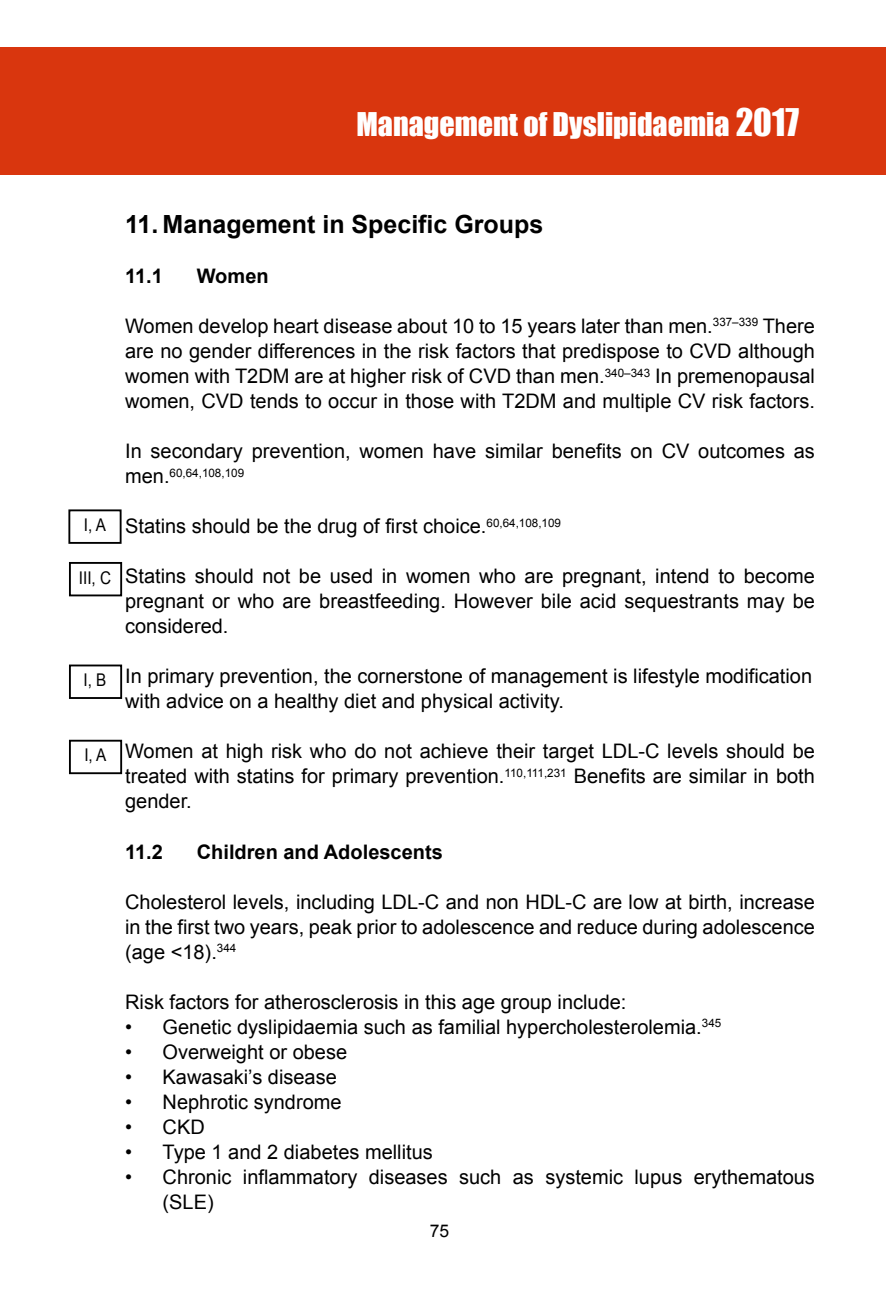
<style>
.page{position:relative;width:886px;height:1312px;background:#fff}
.page>*{position:absolute;margin:0;border:0;box-sizing:border-box;transform-origin:0 0}
.t1{font:30px "Impact";color:#fff}
.t2{font:700 25px "Arial";color:#000}
.t3{font:20px/25px "Arial";color:#000;text-align:justify}
.t4{font:700 20px "Arial";color:#000}
.t5{font:17.5px "Arial";color:#000;scale:.87 1}
.t6{font:17.5px "Arial";color:#000}
.t7{font:11.75px "Arial";color:#000}
.s1{font-size:35px}
.s2{font-size:20px}
</style>
<div class="page">
<div style="left:68px;top:509px;width:54px;height:34px;border:2px solid #000"></div>
<div style="left:69px;top:562px;width:53px;height:34px;border:2px solid #000"></div>
<div style="left:69px;top:664px;width:53px;height:34px;border:2px solid #000"></div>
<div style="left:69px;top:739px;width:53px;height:35px;border:2px solid #000"></div>
<div style="left:0;top:47px;width:886px;height:127px;background:#d9360e"></div>
<h1 class="t1" style="left:356px;top:101px;width:444px">Management of Dyslipidaemia <span class="s1">2017</span></h1>
<p class="t5" style="left:84px;top:513px;width:27px">I, A</p>
<p class="t5" style="left:79px;top:566px;width:39px">III, C</p>
<p class="t5" style="left:84px;top:668px;width:28px">I, B</p>
<p class="t5" style="left:84px;top:743px;width:27px">I, A</p>
<p class="t2" style="left:125px;top:207px;width:420px">11. Management in Specific Groups</p>
<p class="t4" style="left:125px;top:263px;width:39px">11.1</p>
<p class="t4" style="left:197px;top:263px;width:73px">Women</p>
<p class="t3" style="left:125px;top:314px;width:691px">Women develop heart disease about 10 to 15 years later than men.<sup>337–339</sup> There are no gender differences in the risk factors that predispose to CVD although women with T2DM are at higher risk of CVD than men.<sup>340–343</sup> In premenopausal women, CVD tends to occur in those with T2DM and multiple CV risk factors.</p>
<p class="t3" style="left:125px;top:439px;width:691px">In secondary prevention, women have similar benefits on CV outcomes as</p>
<p class="t7" style="left:125px;top:464px;width:121px"><span class="s2">men.</span>60,64,108,109</p>
<p class="t3" style="left:125px;top:514px;width:437px">Statins should be the drug of first choice.<sup>60,64,108,109</sup></p>
<p class="t3" style="left:125px;top:564px;width:691px">Statins should not be used in women who are pregnant, intend to become pregnant or who are breastfeeding. However bile acid sequestrants may be considered.</p>
<p class="t3" style="left:125px;top:664px;width:688px">In primary prevention, the cornerstone of management is lifestyle modification with advice on a healthy diet and physical activity.</p>
<p class="t3" style="left:125px;top:739px;width:691px">Women at high risk who do not achieve their target LDL-C levels should be treated with statins for primary prevention.<sup>110,111,231</sup> Benefits are similar in both gender.</p>
<p class="t4" style="left:125px;top:838px;width:39px">11.2</p>
<p class="t4" style="left:197px;top:838px;width:247px">Children and Adolescents</p>
<p class="t3" style="left:125px;top:889px;width:691px">Cholesterol levels, including LDL-C and non HDL-C are low at birth, increase in the first two years, peak prior to adolescence and reduce during adolescence (age &lt;18).<sup>344</sup></p>
<p class="t3" style="left:125px;top:989px;width:503px">Risk factors for atherosclerosis in this age group include:</p>
<p class="t3" style="left:125px;top:1014px;width:598px">• Genetic dyslipidaemia such as familial hypercholesterolemia.<sup>345</sup></p>
<p class="t3" style="left:125px;top:1039px;width:224px">• Overweight or obese</p>
<p class="t3" style="left:125px;top:1064px;width:213px">• Kawasaki’s disease</p>
<p class="t3" style="left:125px;top:1089px;width:218px">• Nephrotic syndrome</p>
<p class="t3" style="left:125px;top:1114px;width:81px">• CKD</p>
<p class="t3" style="left:125px;top:1139px;width:309px">• Type 1 and 2 diabetes mellitus</p>
<p class="t3" style="left:163px;top:1164px;width:654px;text-indent:-38px">• Chronic inflammatory diseases such as systemic lupus erythematous (SLE)</p>
<p class="t6" style="left:430px;top:1219px;width:21px">75</p>
</div>
